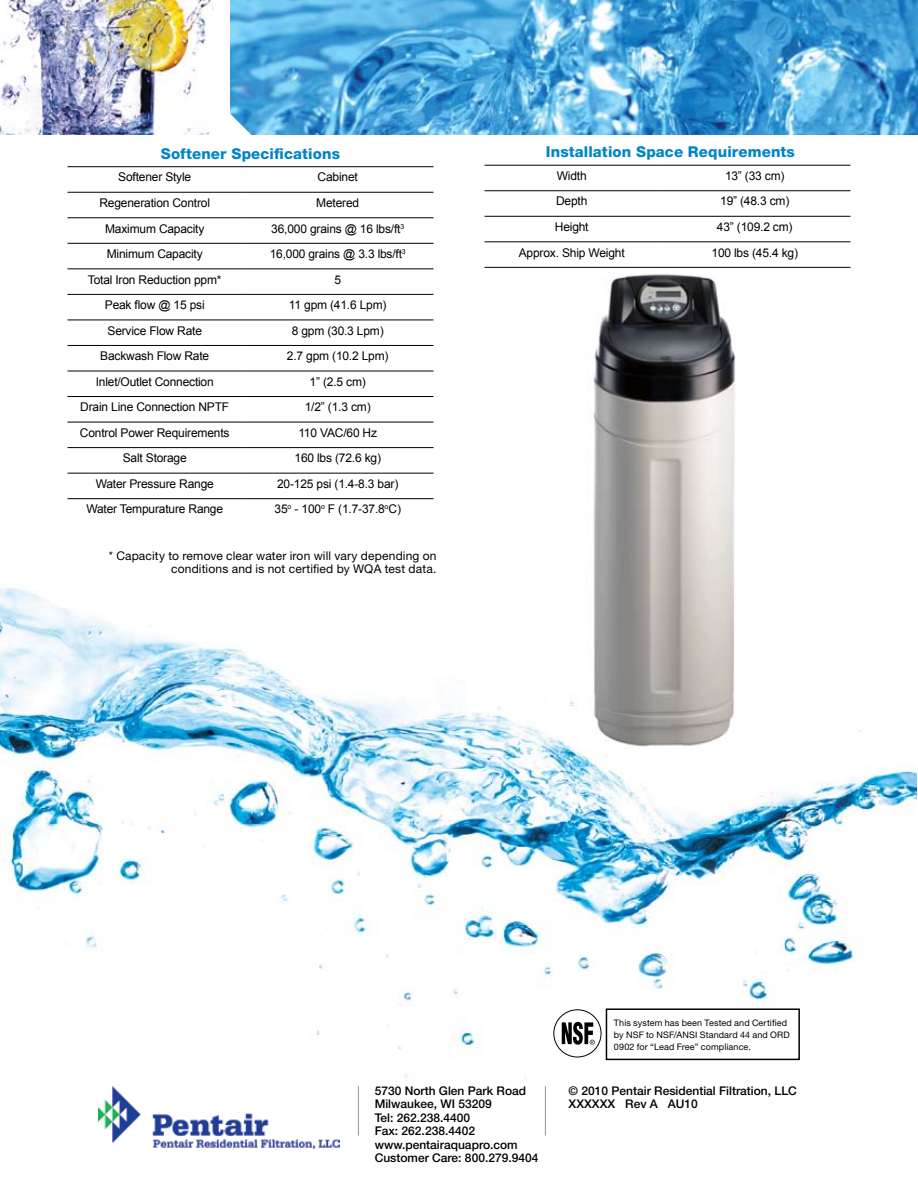
<style>
.page{position:relative;width:918px;height:1188px;background:#fff}
.page>*{position:absolute;margin:0;border:0;box-sizing:border-box;transform-origin:0 0}
.t1{font:800 15px "Helvetica Neue LT Std";letter-spacing:.01em;color:#0085c7}
.t2{font:12px "Arial";letter-spacing:-.015em;color:#000}
.t3{font:500 12px/13.5px "Helvetica Neue LT Std";color:#000}
.t4{font:12px/13.5px "Helvetica Neue LT Std";letter-spacing:.015em;color:#000;text-align:right}
.t5{font:9px/12px "Helvetica Neue LT Std";letter-spacing:.015em;color:#000}
</style>
<div class="page">
<img style="left:0;top:472px;width:917px;height:676px">
<img style="left:99px;top:1086px;width:240px;height:64px">
<hr style="left:545px;top:1086px;width:1px;height:50px;background:#939598">
<hr style="left:358px;top:1086px;width:1px;height:50px;background:#939598">
<hr style="left:484px;top:165px;width:175px;height:1px;background:#000">
<hr style="left:659px;top:165px;width:192px;height:1px;background:#000">
<hr style="left:484px;top:190px;width:175px;height:1px;background:#000">
<hr style="left:659px;top:190px;width:192px;height:1px;background:#000">
<hr style="left:484px;top:216px;width:175px;height:1px;background:#000">
<hr style="left:659px;top:216px;width:192px;height:1px;background:#000">
<hr style="left:484px;top:241px;width:175px;height:1px;background:#000">
<hr style="left:659px;top:241px;width:192px;height:1px;background:#000">
<hr style="left:484px;top:267px;width:175px;height:1px;background:#000">
<hr style="left:659px;top:267px;width:192px;height:1px;background:#000">
<img style="left:230px;top:0;width:688px;height:134px">
<img style="left:0;top:0;width:214px;height:134px">
<svg style="left:187px;top:113px;width:85px;height:79px"></svg>
<hr style="left:68px;top:166px;width:174px;height:1px;background:#000">
<hr style="left:242px;top:166px;width:192px;height:1px;background:#000">
<hr style="left:68px;top:192px;width:174px;height:1px;background:#000">
<hr style="left:242px;top:192px;width:192px;height:1px;background:#000">
<hr style="left:68px;top:217px;width:174px;height:1px;background:#000">
<hr style="left:242px;top:217px;width:192px;height:1px;background:#000">
<hr style="left:68px;top:243px;width:174px;height:1px;background:#000">
<hr style="left:242px;top:243px;width:192px;height:1px;background:#000">
<hr style="left:68px;top:268px;width:174px;height:1px;background:#000">
<hr style="left:242px;top:268px;width:192px;height:1px;background:#000">
<hr style="left:68px;top:294px;width:174px;height:1px;background:#000">
<hr style="left:242px;top:294px;width:192px;height:1px;background:#000">
<hr style="left:68px;top:320px;width:174px;height:1px;background:#000">
<hr style="left:242px;top:320px;width:192px;height:1px;background:#000">
<hr style="left:68px;top:345px;width:174px;height:1px;background:#000">
<hr style="left:242px;top:345px;width:192px;height:1px;background:#000">
<hr style="left:68px;top:371px;width:174px;height:1px;background:#000">
<hr style="left:242px;top:371px;width:192px;height:1px;background:#000">
<hr style="left:68px;top:396px;width:174px;height:1px;background:#000">
<hr style="left:242px;top:396px;width:192px;height:1px;background:#000">
<hr style="left:68px;top:422px;width:174px;height:1px;background:#000">
<hr style="left:242px;top:422px;width:192px;height:1px;background:#000">
<hr style="left:68px;top:447px;width:174px;height:1px;background:#000">
<hr style="left:242px;top:447px;width:192px;height:1px;background:#000">
<hr style="left:68px;top:473px;width:174px;height:1px;background:#000">
<hr style="left:242px;top:473px;width:192px;height:1px;background:#000">
<hr style="left:68px;top:498px;width:174px;height:1px;background:#000">
<hr style="left:242px;top:498px;width:192px;height:1px;background:#000">
<div style="left:606px;top:1008px;width:194px;height:52px;border:2px solid #000"></div>
<div style="left:554px;top:1009px;width:47px;height:48px;border:1px solid #000;border-radius:50%"></div>
<svg style="left:562px;top:1022px;width:33px;height:23px"></svg>
<img style="left:580px;top:274px;width:164px;height:476px">
<p class="t1" style="left:161px;top:144px;width:181px">Softener Specifications</p>
<p class="t2" style="left:118px;top:169px;width:75px">Softener Style</p>
<p class="t2" style="left:318px;top:169px;width:42px">Cabinet</p>
<p class="t2" style="left:99px;top:195px;width:112px">Regeneration Control</p>
<p class="t2" style="left:316px;top:195px;width:44px">Metered</p>
<p class="t2" style="left:105px;top:220px;width:101px">Maximum Capacity</p>
<p class="t2" style="left:271px;top:220px;width:134px">36,000 grains @ 16 lbs/ft<sup>3</sup></p>
<p class="t2" style="left:107px;top:246px;width:97px">Minimum Capacity</p>
<p class="t2" style="left:270px;top:246px;width:138px">16,000 grains @ 3.3 lbs/ft<sup>3</sup></p>
<p class="t2" style="left:88px;top:272px;width:135px">Total Iron Reduction ppm*</p>
<p class="t2" style="left:334px;top:272px;width:8px">5</p>
<p class="t2" style="left:105px;top:297px;width:101px">Peak flow @ 15 psi</p>
<p class="t2" style="left:289px;top:297px;width:99px">11 gpm (41.6 Lpm)</p>
<p class="t2" style="left:108px;top:323px;width:96px">Service Flow Rate</p>
<p class="t2" style="left:292px;top:323px;width:94px">8 gpm (30.3 Lpm)</p>
<p class="t2" style="left:100px;top:348px;width:110px">Backwash Flow Rate</p>
<p class="t2" style="left:287px;top:348px;width:103px">2.7 gpm (10.2 Lpm)</p>
<p class="t2" style="left:96px;top:374px;width:120px">Inlet/Outlet Connection</p>
<p class="t2" style="left:310px;top:374px;width:58px">1” (2.5 cm)</p>
<p class="t2" style="left:80px;top:399px;width:150px">Drain Line Connection NPTF</p>
<p class="t2" style="left:305px;top:399px;width:67px">1/2” (1.3 cm)</p>
<p class="t2" style="left:80px;top:425px;width:151px">Control Power Requirements</p>
<p class="t2" style="left:298px;top:425px;width:80px">110 VAC/60 Hz</p>
<p class="t2" style="left:123px;top:450px;width:66px">Salt Storage</p>
<p class="t2" style="left:295px;top:450px;width:88px">160 lbs (72.6 kg)</p>
<p class="t2" style="left:96px;top:476px;width:120px">Water Pressure Range</p>
<p class="t2" style="left:277px;top:476px;width:123px">20-125 psi (1.4-8.3 bar)</p>
<p class="t2" style="left:86px;top:501px;width:138px">Water Tempurature Range</p>
<p class="t2" style="left:275px;top:501px;width:128px">35<sup>o</sup> - 100<sup>o</sup> F (1.7-37.8<sup>o</sup>C)</p>
<p class="t4" style="left:109px;top:549px;width:329px">* Capacity to remove clear water iron will vary depending on conditions and is not certified by WQA test data.</p>
<p class="t1" style="left:546px;top:143px;width:251px">Installation Space Requirements</p>
<p class="t2" style="left:557px;top:168px;width:31px">Width</p>
<p class="t2" style="left:725px;top:168px;width:61px">13” (33 cm)</p>
<p class="t2" style="left:556px;top:193px;width:33px">Depth</p>
<p class="t2" style="left:720px;top:193px;width:71px">19” (48.3 cm)</p>
<p class="t2" style="left:555px;top:219px;width:35px">Height</p>
<p class="t2" style="left:717px;top:219px;width:77px">43” (109.2 cm)</p>
<p class="t2" style="left:519px;top:244px;width:107px">Approx. Ship Weight</p>
<p class="t2" style="left:712px;top:244px;width:88px">100 lbs (45.4 kg)</p>
<p class="t5" style="left:614px;top:1016px;width:177px">This system has been Tested and Certified by NSF to NSF/ANSI Standard 44 and ORD<br>0902 for “Lead Free” compliance.</p>
<p class="t3" style="left:375px;top:1084px;width:153px">5730 North Glen Park Road</p>
<p class="t3" style="left:569px;top:1084px;width:230px">© 2010 Pentair Residential Filtration, LLC</p>
<p class="t3" style="left:375px;top:1097px;width:119px">Milwaukee, WI 53209</p>
<p class="t3" style="left:569px;top:1097px;width:131px">XXXXXX Rev A AU10</p>
<p class="t3" style="left:375px;top:1111px;width:165px">Tel: 262.238.4400<br>Fax: 262.238.4402 www.pentairaquapro.com<br>Customer Care: 800.279.9404</p>
</div>
